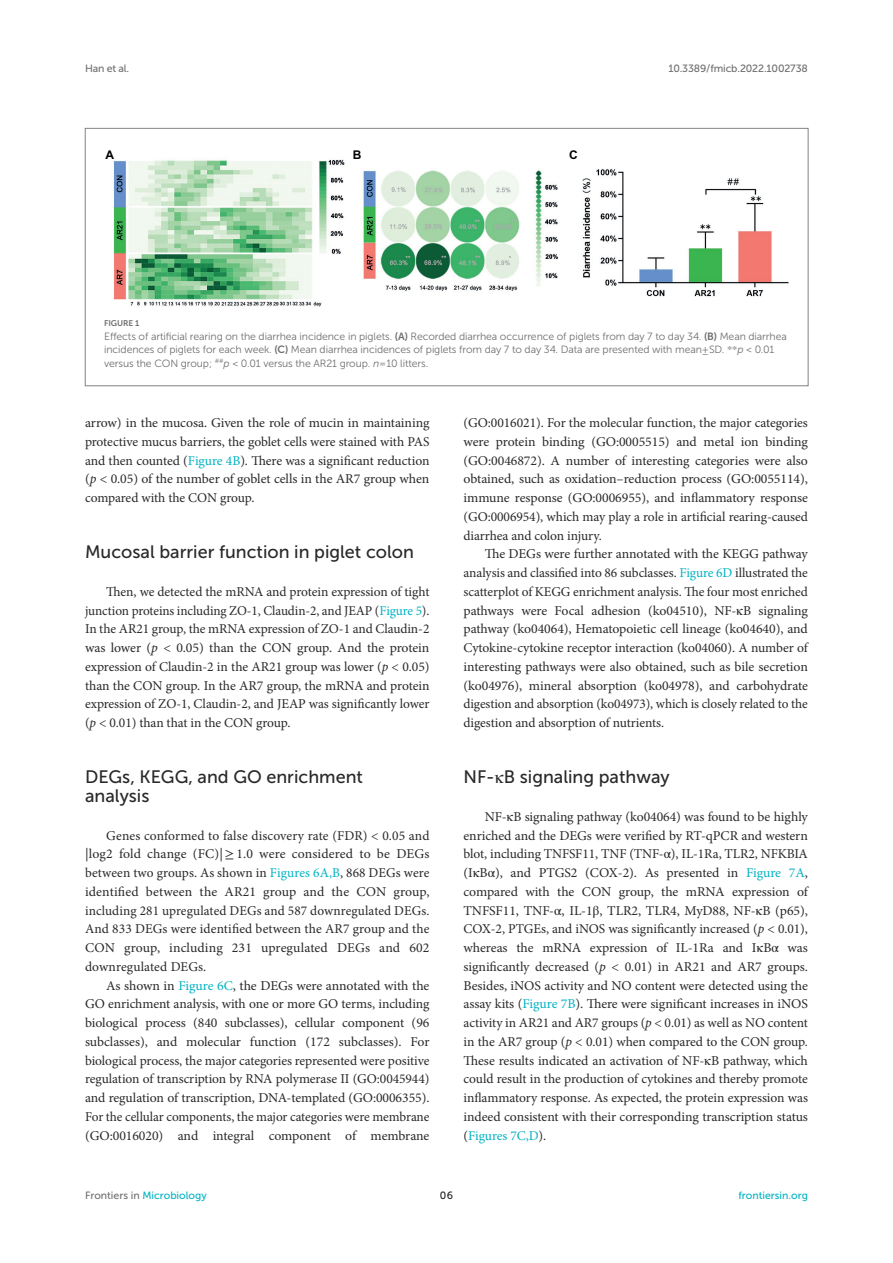
<style>
.page{position:relative;width:893px;height:1263px;background:#fff}
.page>*{position:absolute;margin:0;border:0;box-sizing:border-box;transform-origin:0 0}
.HEAD_2{font:18px/18.8px "Museo Sans 500";color:#292929}
.TEXT_FLUSH{font:13.5px/18.8px "Minion Pro";letter-spacing:-.005em;color:#292929;text-align:justify}
.TEXT{font:13.5px/18.8px "Minion Pro";letter-spacing:-.005em;color:#292929;text-align:justify}
.t1{font:700 12px "Arial";color:#000001}
.FIG_LEG{font:10.5px/13.5px "Museo Sans 300";letter-spacing:-.01em;color:#6f6f70}
.t2{font:10.5px "Museo Sans 500";color:#00b3c3}
.t3{font:10.5px "Museo Sans 500";letter-spacing:-.015em;color:#6f6f70}
.t4{font:10.5px "Museo Sans 500";color:#231f20}
.FIG_HD{font:8.25px "Museo Sans 700";letter-spacing:-.01em;color:#6f6f70}
.s1{font-family:"Museo Sans 700"}
.s2{font-family:"STIX General"}
.s3{font-style:italic}
.s4{color:#00b3c3}
.s5{color:#6f6f70}
</style>
<div class="page">
<img style="left:113px;top:159px;width:676px;height:148px">
<div style="left:85px;top:128px;width:723px;height:258px;border:1px solid #808285"></div>
<p class="t3" style="left:85px;top:63px;width:46px">Han et al.</p>
<p class="t3" style="left:668px;top:63px;width:141px">10.3389/fmicb.2022.1002738</p>
<p class="t1" style="left:106px;top:146px;width:10px">A</p>
<p class="t1" style="left:353px;top:146px;width:10px">B</p>
<p class="t1" style="left:569px;top:146px;width:10px">C</p>
<p class="FIG_HD" style="left:104px;top:319px;width:37px">FIGURE 1</p>
<p class="FIG_LEG" style="left:104px;top:330px;width:684px">Effects of artificial rearing on the diarrhea incidence in piglets. <span class="s1">(A)</span> Recorded diarrhea occurrence of piglets from day 7 to day 34. <span class="s1">(B)</span> Mean diarrhea incidences of piglets for each week. <span class="s1">(C)</span> Mean diarrhea incidences of piglets from day 7 to day 34. Data are presented with mean ± SD. <span class="s2">**</span><span class="s3">p</span> &lt; 0.01 versus the CON group; <sup>##</sup><span class="s3">p</span> &lt; 0.01 versus the AR21 group. <span class="s3">n</span> = 10 litters.</p>
<p class="TEXT_FLUSH" style="left:85px;top:413px;width:346px">arrow) in the mucosa. Given the role of mucin in maintaining protective mucus barriers, the goblet cells were stained with PAS and then counted (<span class="s4">Figure 4B</span>). There was a significant reduction (<span class="s3">p</span> &lt; 0.05) of the number of goblet cells in the AR7 group when compared with the CON group.</p>
<p class="HEAD_2" style="left:85px;top:543px;width:330px">Mucosal barrier function in piglet colon</p>
<p class="TEXT_FLUSH" style="left:85px;top:582px;width:346px;text-indent:21px">Then, we detected the mRNA and protein expression of tight junction proteins including ZO-1, Claudin-2, and JEAP (<span class="s4">Figure 5</span>).<br>In the AR21 group, the mRNA expression of ZO-1 and Claudin-2 was lower (<span class="s3">p</span> &lt; 0.05) than the CON group. And the protein expression of Claudin-2 in the AR21 group was lower (<span class="s3">p</span> &lt; 0.05) than the CON group. In the AR7 group, the mRNA and protein expression of ZO-1, Claudin-2, and JEAP was significantly lower (<span class="s3">p</span> &lt; 0.01) than that in the CON group.</p>
<p class="HEAD_2" style="left:85px;top:768px;width:279px">DEGs, KEGG, and GO enrichment analysis</p>
<p class="TEXT_FLUSH" style="left:85px;top:826px;width:346px;text-indent:21px">Genes conformed to false discovery rate (FDR) &lt; 0.05 and |log2 fold change (FC)|<span class="s2">≥</span>1.0 were considered to be DEGs between two groups. As shown in <span class="s4">Figures 6A,B</span>, 868 DEGs were identified between the AR21 group and the CON group, including 281 upregulated DEGs and 587 downregulated DEGs.<br>And 833 DEGs were identified between the AR7 group and the CON group, including 231 upregulated DEGs and 602 downregulated DEGs.</p>
<p class="TEXT" style="left:85px;top:976px;width:346px;text-indent:21px">As shown in <span class="s4">Figure 6C</span>, the DEGs were annotated with the GO enrichment analysis, with one or more GO terms, including biological process (840 subclasses), cellular component (96 subclasses), and molecular function (172 subclasses). For biological process, the major categories represented were positive regulation of transcription by RNA polymerase II (GO:0045944) and regulation of transcription, DNA-templated (GO:0006355).<br>For the cellular components, the major categories were membrane (GO:0016020) and integral component of membrane</p>
<p class="TEXT" style="left:463px;top:413px;width:346px">(GO:0016021). For the molecular function, the major categories were protein binding (GO:0005515) and metal ion binding (GO:0046872). A number of interesting categories were also obtained, such as oxidation–reduction process (GO:0055114), immune response (GO:0006955), and inflammatory response (GO:0006954), which may play a role in artificial rearing-caused diarrhea and colon injury.</p>
<p class="TEXT" style="left:463px;top:545px;width:346px;text-indent:21px">The DEGs were further annotated with the KEGG pathway analysis and classified into 86 subclasses. <span class="s4">Figure 6D</span> illustrated the scatterplot of KEGG enrichment analysis. The four most enriched pathways were Focal adhesion (ko04510), NF-<span class="s2">κ</span>B signaling pathway (ko04064), Hematopoietic cell lineage (ko04640), and Cytokine-cytokine receptor interaction (ko04060). A number of interesting pathways were also obtained, such as bile secretion (ko04976), mineral absorption (ko04978), and carbohydrate digestion and absorption (ko04973), which is closely related to the digestion and absorption of nutrients.</p>
<p class="HEAD_2" style="left:463px;top:768px;width:208px">NF-<span class="s2">κ</span>B signaling pathway</p>
<p class="TEXT_FLUSH" style="left:463px;top:807px;width:346px;text-indent:21px">NF-<span class="s2">κ</span>B signaling pathway (ko04064) was found to be highly enriched and the DEGs were verified by RT-qPCR and western blot, including TNFSF11, TNF (TNF-<span class="s2">α</span>), IL-1Ra, TLR2, NFKBIA (I<span class="s2">κ</span>B<span class="s2">α</span>), and PTGS2 (COX-2). As presented in <span class="s4">Figure 7A</span>, compared with the CON group, the mRNA expression of TNFSF11, TNF-<span class="s2">α</span>, IL-1<span class="s2">β</span>, TLR2, TLR4, MyD88, NF-<span class="s2">κ</span>B (p65), COX-2, PTGEs, and iNOS was significantly increased (<span class="s3">p</span> &lt; 0.01), whereas the mRNA expression of IL-1Ra and I<span class="s2">κ</span>B<span class="s2">α</span> was significantly decreased (<span class="s3">p</span> &lt; 0.01) in AR21 and AR7 groups.<br>Besides, iNOS activity and NO content were detected using the assay kits (<span class="s4">Figure 7B</span>). There were significant increases in iNOS activity in AR21 and AR7 groups (<span class="s3">p</span> &lt; 0.01) as well as NO content in the AR7 group (<span class="s3">p</span> &lt; 0.01) when compared to the CON group.<br>These results indicated an activation of NF-<span class="s2">κ</span>B pathway, which could result in the production of cytokines and thereby promote inflammatory response. As expected, the protein expression was indeed consistent with their corresponding transcription status (<span class="s4">Figures 7C,D</span>).</p>
<p class="t2" style="left:85px;top:1190px;width:123px"><span class="s5">Frontiers in</span> Microbiology</p>
<p class="t4" style="left:440px;top:1190px;width:15px">06</p>
<p class="t2" style="left:738px;top:1190px;width:71px">frontiersin.org</p>
</div>
